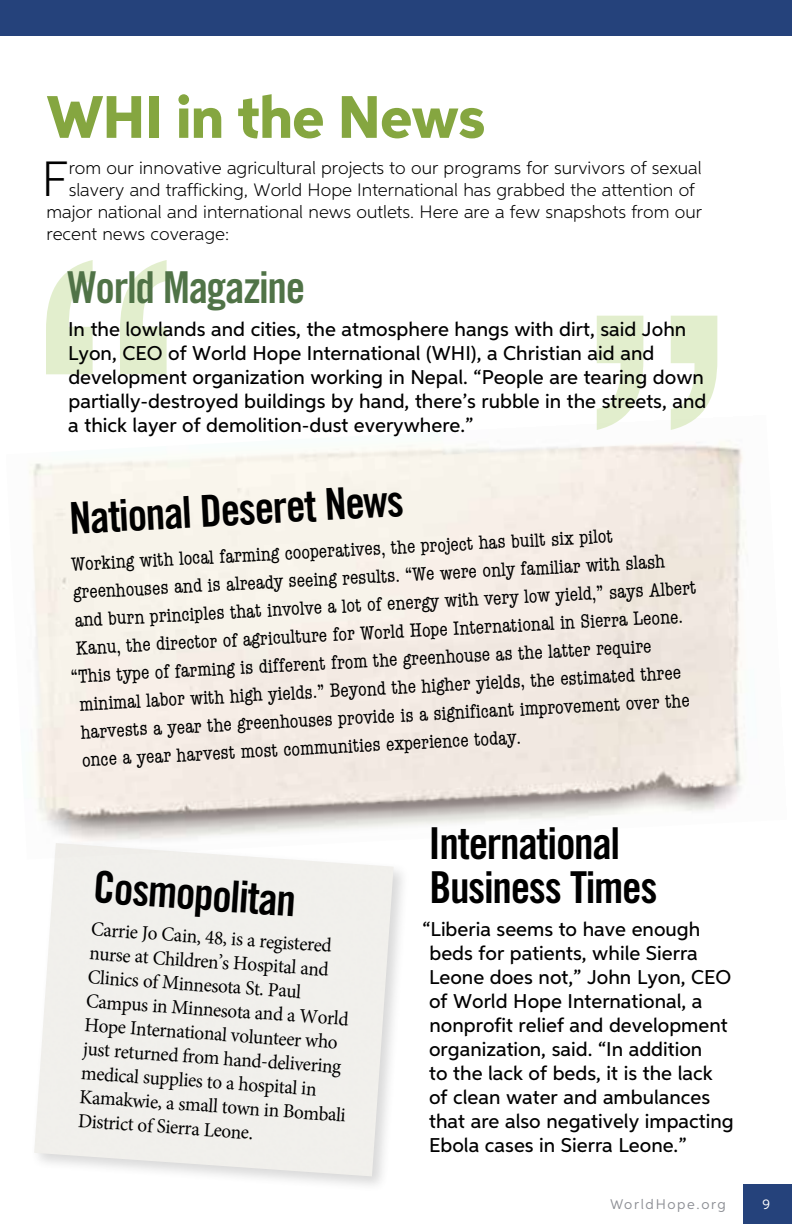
<style>
.page{position:relative;width:792px;height:1224px;background:#fff}
.page>*{position:absolute;margin:0;border:0;box-sizing:border-box;transform-origin:0 0}
.t1{font:800 60px "Aspira";letter-spacing:-.02em;color:#85a640}
.t2{font:300 49.6px "Aspira";color:#000}
.t3{font:44px/44px "Trade Gothic Bold Cond Twenty";letter-spacing:-.03em;color:#000}
.t4{font:44px "Trade Gothic Bold Cond Twenty";letter-spacing:-.03em;color:#507347}
.t5{font:500 20px/24px "Aspira";color:#000}
.t6{font:condensed 20px "American Typewriter";color:#000}
.t7{font:20px/24px "Minion Pro";color:#000;scale:.96 1}
.t8{font:300 18px "Aspira";color:#000}
.t9{font:14px "Aspira";letter-spacing:.115em;color:#8d8f95}
.t10{font:14px "Aspira";color:#fff}
</style>
<div class="page">
<div style="left:0;top:0;width:792px;height:36px;background:#25427b"></div>
<hr style="left:0;top:418px;width:1px;height:114px;background:#85a640">
<div style="left:744px;top:1185px;width:48px;height:39px;background:#25427b"></div>
<svg style="left:597px;top:316px;width:120px;height:114px"></svg>
<svg style="left:46px;top:260px;width:121px;height:114px"></svg>
<div style="left:30px;top:839px;width:380px;height:354px;background:#000;opacity:.35"></div>
<img style="left:34px;top:843px;width:360px;height:333px">
<h1 class="t1" style="left:46px;top:80px;width:441px">WHI in the News</h1>
<h2 class="t2" style="left:42px;top:149px;width:29px">F</h2>
<p class="t8" style="left:69px;top:157px;width:635px">rom our innovative agricultural projects to our programs for survivors of sexual</p>
<p class="t8" style="left:69px;top:179px;width:628px">slavery and trafficking, World Hope International has grabbed the attention of</p>
<p class="t8" style="left:46px;top:201px;width:657px">major national and international news outlets. Here are a few snapshots from our</p>
<p class="t8" style="left:46px;top:223px;width:184px">recent news coverage:</p>
<h3 class="t4" style="left:68px;top:260px;width:239px">World Magazine</h3>
<p class="t5" style="left:68px;top:317px;width:640px">In the lowlands and cities, the atmosphere hangs with dirt, said John Lyon, CEO of World Hope International (WHI), a Christian aid and development organization working in Nepal. “People are tearing down partially-destroyed buildings by hand, there’s rubble in the streets, and a thick layer of demolition-dust everywhere.”</p>
<h3 class="t3" style="left:68px;top:496px;width:336px;rotate:-3deg">National Deseret News</h3>
<p class="t6" style="left:71px;top:549px;width:544px;rotate:-3deg">Working with local farming cooperatives, the project has built six pilot</p>
<p class="t6" style="left:72px;top:577px;width:594px;rotate:-3deg">greenhouses and is already seeing results. “We were only familiar with slash</p>
<p class="t6" style="left:74px;top:605px;width:624px;rotate:-3deg">and burn principles that involve a lot of energy with very low yield,” says Albert</p>
<p class="t6" style="left:75px;top:633px;width:609px;rotate:-3deg">Kanu, the director of agriculture for World Hope International in Sierra Leone.</p>
<p class="t6" style="left:70px;top:661px;width:583px;rotate:-3deg">“This type of farming is different from the greenhouse as the latter require</p>
<p class="t6" style="left:79px;top:689px;width:604px;rotate:-3deg">minimal labor with high yields.” Beyond the higher yields, the estimated three</p>
<p class="t6" style="left:80px;top:717px;width:611px;rotate:-3deg">harvests a year the greenhouses provide is a significant improvement over the</p>
<p class="t6" style="left:81px;top:745px;width:441px;rotate:-3deg">once a year harvest most communities experience today.</p>
<h3 class="t3" style="left:95px;top:864px;width:204px;rotate:4deg">Cosmopolitan</h3>
<p class="t7" style="left:92px;top:917px;width:280px;rotate:4deg">Carrie Jo Cain, 48, is a registered nurse at Children’s Hospital and<br>Clinics of Minnesota St. Paul<br>Campus in Minnesota and a World<br>Hope International volunteer who just returned from hand-delivering medical supplies to a hospital in<br>Kamakwie, a small town in Bombali<br>District of Sierra Leone.</p>
<h3 class="t3" style="left:429px;top:821px;width:230px">International<br>Business Times</h3>
<p class="t5" style="left:429px;top:917px;width:306px;text-indent:-7px">“Liberia seems to have enough beds for patients, while Sierra<br>Leone does not,” John Lyon, CEO of World Hope International, a nonprofit relief and development organization, said. “In addition<br>to the lack of beds, it is the lack of clean water and ambulances that are also negatively impacting<br>Ebola cases in Sierra Leone.”</p>
<p class="t9" style="left:610px;top:1195px;width:117px">WorldHope.org</p>
<p class="t10" style="left:763px;top:1195px;width:9px">9</p>
</div>
